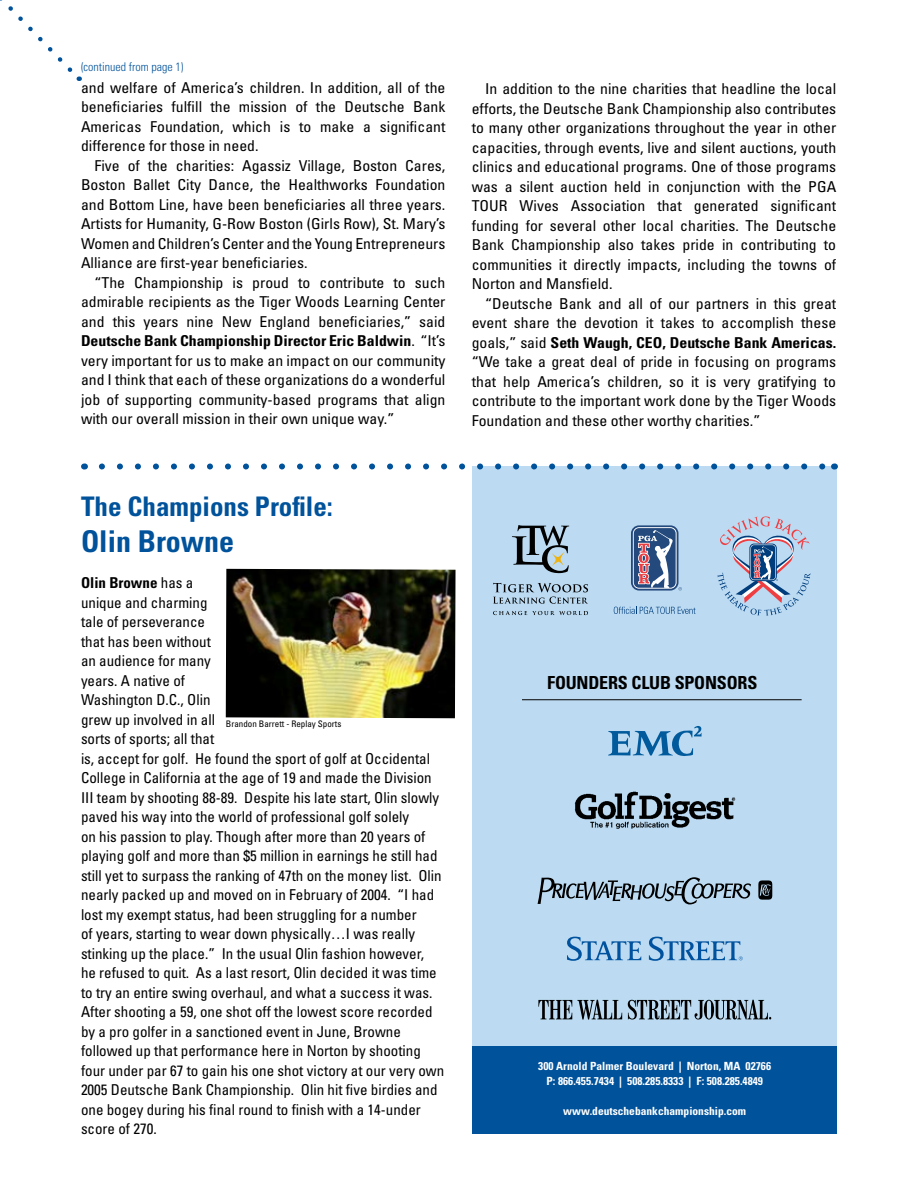
<style>
.page{position:relative;width:918px;height:1188px;background:#fff}
.page>*{position:absolute;margin:0;border:0;box-sizing:border-box;transform-origin:0 0}
.t1{font:700 condensed 30px "Univers";color:#00529b}
.t2{font:700 condensed 27px "Univers";color:#00529b}
.t3{font:700 condensed 18px "Univers";letter-spacing:-.01em;color:#000}
.t4{font:condensed 15px/19.5px "Univers";color:#000;text-align:justify;scale:1.05 1}
.t5{font:condensed 15px/19.5px "Univers";color:#000}
.t6{font:300 condensed 12px "Univers";color:#00529b}
.t7{font:700 condensed 11.25px/15px "Univers";color:#fff;text-align:center}
.t8{font:condensed 9px "Univers";color:#000}
.s1{font-weight:700}
</style>
<div class="page">
<div style="left:472px;top:466px;width:365px;height:668px;background:#bcdbf2"></div>
<svg style="left:538px;top:1000px;width:84px;height:20px"></svg>
<svg style="left:628px;top:1000px;width:143px;height:20px"></svg>
<hr style="left:522px;top:699px;width:280px;height:1px;background:#000">
<svg style="left:608px;top:726px;width:94px;height:30px"></svg>
<img style="left:574px;top:791px;width:162px;height:38px">
<svg style="left:538px;top:877px;width:213px;height:27px"></svg>
<svg style="left:758px;top:880px;width:14px;height:20px"></svg>
<svg style="left:567px;top:937px;width:176px;height:24px"></svg>
<div style="left:472px;top:1046px;width:365px;height:88px;background:#00529b"></div>
<img style="left:226px;top:569px;width:230px;height:149px">
<svg style="left:0;top:0;width:80px;height:81px"></svg>
<svg style="left:102px;top:464px;width:723px;height:6px"></svg>
<svg style="left:614px;top:607px;width:82px;height:7px"></svg>
<svg style="left:631px;top:525px;width:47px;height:66px"></svg>
<svg style="left:633px;top:527px;width:44px;height:62px"></svg>
<div style="left:634px;top:528px;width:42px;height:60px;background:#23497d;border-radius:5px"></div>
<svg style="left:679px;top:587px;width:3px;height:4px"></svg>
<svg style="left:638px;top:530px;width:35px;height:58px"></svg>
<svg style="left:718px;top:516px;width:93px;height:100px"></svg>
<svg style="left:493px;top:583px;width:95px;height:21px"></svg>
<svg style="left:493px;top:611px;width:95px;height:4px"></svg>
<svg style="left:512px;top:525px;width:57px;height:48px"></svg>
<p class="t6" style="left:81px;top:60px;width:104px">(continued from page 1)</p>
<p class="t4" style="left:81px;top:78px;width:349px">and welfare of America’s children. In addition, all of the beneficiaries fulfill the mission of the Deutsche Bank Americas Foundation, which is to make a significant difference for those in need.</p>
<p class="t4" style="left:81px;top:156px;width:349px;text-indent:14px">Five of the charities: Agassiz Village, Boston Cares, Boston Ballet City Dance, the Healthworks Foundation and Bottom Line, have been beneficiaries all three years.<br>Artists for Humanity, G-Row Boston (Girls Row), St. Mary’s Women and Children’s Center and the Young Entrepreneurs Alliance are first-year beneficiaries.</p>
<p class="t4" style="left:81px;top:273px;width:349px;text-indent:14px">“The Championship is proud to contribute to such admirable recipients as the Tiger Woods Learning Center and this years nine New England beneficiaries,” said <span class="s1">Deutsche Bank Championship Director Eric Baldwin</span>. “It’s very important for us to make an impact on our community and I think that each of these organizations do a wonderful job of supporting community-based programs that align with our overall mission in their own unique way.”</p>
<p class="t4" style="left:472px;top:79px;width:349px;text-indent:14px">In addition to the nine charities that headline the local efforts, the Deutsche Bank Championship also contributes to many other organizations throughout the year in other capacities, through events, live and silent auctions, youth clinics and educational programs. One of those programs was a silent auction held in conjunction with the PGA TOUR Wives Association that generated significant funding for several other local charities. The Deutsche Bank Championship also takes pride in contributing to communities it directly impacts, including the towns of Norton and Mansfield.</p>
<p class="t4" style="left:472px;top:294px;width:349px;text-indent:14px">“Deutsche Bank and all of our partners in this great event share the devotion it takes to accomplish these goals,” said <span class="s1">Seth Waugh, CEO, Deutsche Bank Americas. </span>“We take a great deal of pride in focusing on programs that help America’s children, so it is very gratifying to contribute to the important work done by the Tiger Woods Foundation and these other worthy charities.”</p>
<h2 class="t2" style="left:81px;top:490px;width:253px">The Champions Profile:</h2>
<h1 class="t1" style="left:81px;top:523px;width:155px">Olin Browne</h1>
<p class="t5" style="left:81px;top:573px;width:365px"><span class="s1">Olin Browne</span> has a<br>unique and charming<br>tale of perseverance<br>that has been without<br>an audience for many<br>years. A native of<br>Washington D.C., Olin<br>grew up involved in all<br>sorts of sports; all that<br>is, accept for golf. He found the sport of golf at Occidental College in California at the age of 19 and made the Division III team by shooting 88-89. Despite his late start, Olin slowly paved his way into the world of professional golf solely<br>on his passion to play. Though after more than 20 years of playing golf and more than $5 million in earnings he still had still yet to surpass the ranking of 47th on the money list. Olin nearly packed up and moved on in February of 2004. “I had lost my exempt status, had been struggling for a number<br>of years, starting to wear down physically…I was really stinking up the place.” In the usual Olin fashion however,<br>he refused to quit. As a last resort, Olin decided it was time to try an entire swing overhaul, and what a success it was.<br>After shooting a 59, one shot off the lowest score recorded by a pro golfer in a sanctioned event in June, Browne followed up that performance here in Norton by shooting four under par 67 to gain his one shot victory at our very own 2005 Deutsche Bank Championship. Olin hit five birdies and one bogey during his final round to finish with a 14-under score of 270.</p>
<p class="t8" style="left:226px;top:718px;width:117px">Brandon Barrett - Replay Sports</p>
<p class="t3" style="left:547px;top:672px;width:52px">founders</p>
<p class="t3" style="left:632px;top:672px;width:97px">clubsponsors</p>
<p class="t7" style="left:538px;top:1058px;width:234px">300 Arnold Palmer Boulevard | Norton, MA 02766<br>P: 866.455.7434 | 508.285.8333 | F: 508.285.4849</p>
<p class="t7" style="left:563px;top:1103px;width:184px">www.deutschebankchampionship.com</p>
</div>
